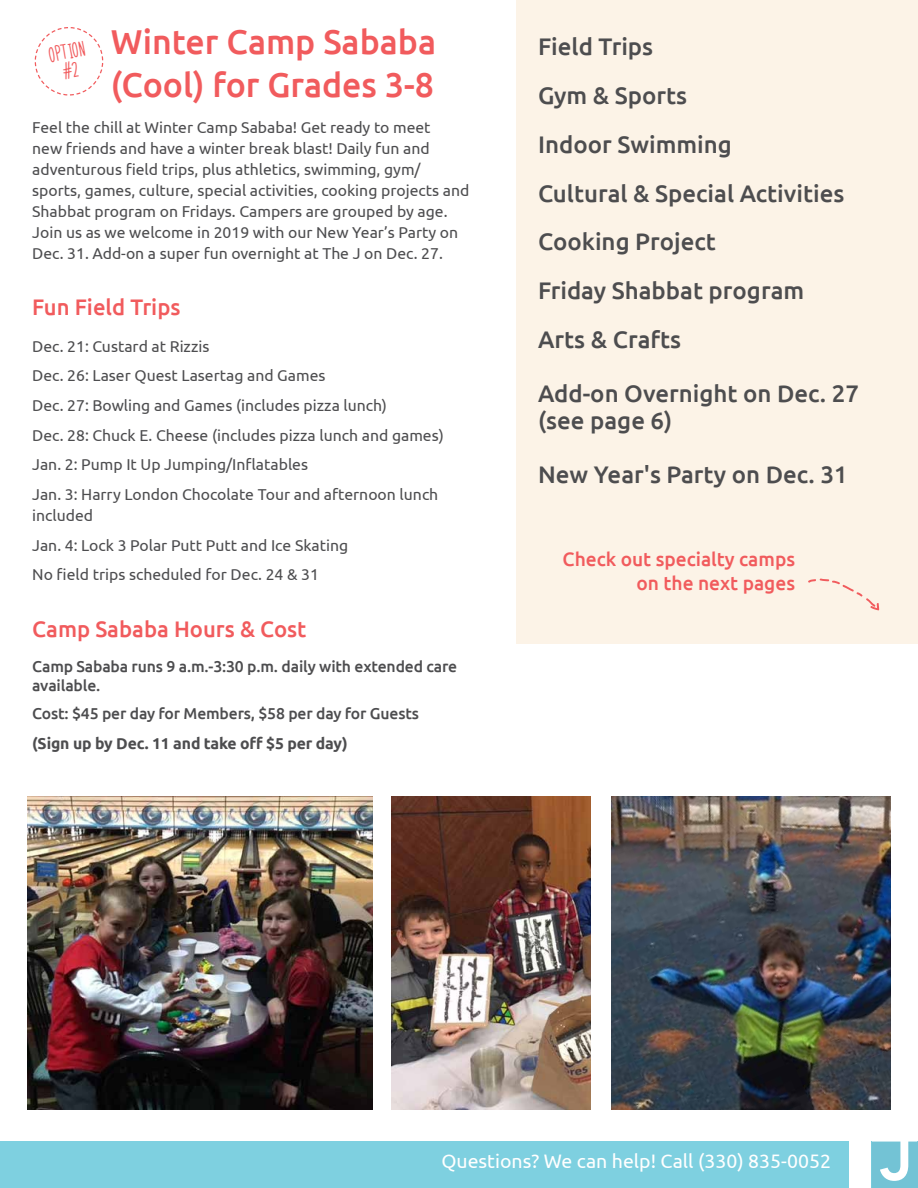
<style>
.page{position:relative;width:918px;height:1188px;background:#fff}
.page>*{position:absolute;margin:0;border:0;box-sizing:border-box;transform-origin:0 0}
.t1{font:500 34.5px/42.9px "Ubuntu";color:#f15b5d}
.t2{font:500 24px/48.8px "Ubuntu";color:#4d4d4f}
.t3{font:500 22.5px "Ubuntu";color:#f15b5d}
.t4{font:19.65px/19.6px "Skinny Things";color:#f15b5d;text-align:center}
.t5{font:19.5px "Ubuntu";color:#fff}
.t6{font:500 19.5px/23.4px "Ubuntu";color:#f15b5d;text-align:right}
.t7{font:15.75px/29.7px "Ubuntu";color:#4d4d4f}
.t8{font:500 15.75px/19.5px "Ubuntu";letter-spacing:-.01em;color:#4d4d4f}
.t9{font:700 15.75px "Ubuntu";letter-spacing:-.01em;color:#4d4d4f}
</style>
<div class="page">
<div style="left:0;top:1142px;width:849px;height:46px;background:#7ed0e0"></div>
<svg style="left:872px;top:1142px;width:46px;height:46px"></svg>
<div style="left:516px;top:0;width:402px;height:644px;background:#fcf3e7"></div>
<img style="left:392px;top:796px;width:198px;height:313px">
<img style="left:611px;top:796px;width:280px;height:313px">
<img style="left:27px;top:796px;width:345px;height:313px">
<svg style="left:34px;top:27px;width:70px;height:69px"></svg>
<h1 class="t1" style="left:111px;top:19px;width:327px">Winter Camp Sababa (Cool) for Grades 3-8</h1>
<p class="t7" style="left:32px;top:116px;width:439px;line-height:21px">Feel the chill at Winter Camp Sababa! Get ready to meet<br>new friends and have a winter break blast! Daily fun and adventurous field trips, plus athletics, swimming, gym/ sports, games, culture, special activities, cooking projects and Shabbat program on Fridays. Campers are grouped by age.<br>Join us as we welcome in 2019 with our New Year’s Party on Dec. 31. Add-on a super fun overnight at The J on Dec. 27.</p>
<h3 class="t3" style="left:32px;top:293px;width:150px">Fun Field Trips</h3>
<p class="t7" style="left:32px;top:331px;width:413px">Dec. 21: Custard at Rizzis<br>Dec. 26: Laser Quest Lasertag and Games<br>Dec. 27: Bowling and Games (includes pizza lunch)<br>Dec. 28: Chuck E. Cheese (includes pizza lunch and games)<br>Jan. 2: Pump It Up Jumping/Inflatables<br>Jan. 3: Harry London Chocolate Tour and afternoon lunch</p>
<p class="t7" style="left:32px;top:500px;width:318px">included<br>Jan. 4: Lock 3 Polar Putt Putt and Ice Skating<br>No field trips scheduled for Dec. 24 &amp; 31</p>
<h3 class="t3" style="left:32px;top:615px;width:276px">Camp Sababa Hours &amp; Cost</h3>
<p class="t8" style="left:32px;top:656px;width:427px">Camp Sababa runs 9 a.m.-3:30 p.m. daily with extended care available.</p>
<p class="t8" style="left:32px;top:703px;width:388px">Cost: $45 per day for Members, $58 per day for Guests</p>
<p class="t9" style="left:32px;top:734px;width:317px">(Sign up by Dec. 11 and take off $5 per day)</p>
<p class="t4" style="left:47px;top:45px;width:38px;rotate:-11deg">option #2</p>
<h2 class="t2" style="left:538px;top:22px;width:308px">Field Trips<br>Gym &amp; Sports<br>Indoor Swimming<br>Cultural &amp; Special Activities<br>Cooking Project<br>Friday Shabbat program<br>Arts &amp; Crafts</h2>
<h2 class="t2" style="left:538px;top:379px;width:322px;line-height:27px">Add-on Overnight on Dec. 27 (see page 6)</h2>
<h2 class="t2" style="left:538px;top:449px;width:311px">New Year's Party on Dec. 31</h2>
<p class="t6" style="left:562px;top:547px;width:234px">Check out specialty camps on the next pages</p>
<p class="t5" style="left:441px;top:1150px;width:391px">Questions? We can help! Call (330) 835-0052</p>
</div>
